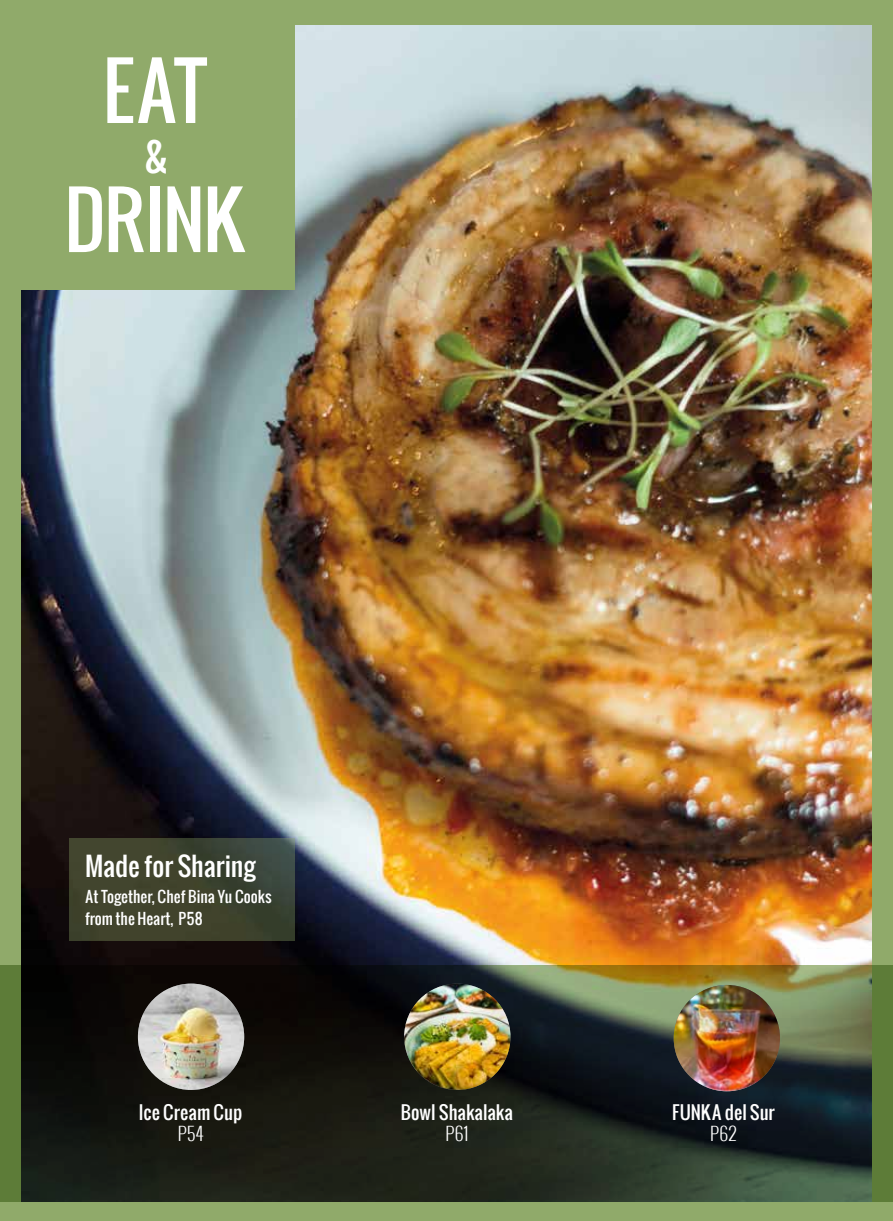
<style>
.page{position:relative;width:893px;height:1221px;background:#fff}
.page>*{position:absolute;margin:0;border:0;box-sizing:border-box;transform-origin:0 0}
.t1{font:75px "Oswald";letter-spacing:-.02em;color:#fff}
.t2{font:37.5px "Oswald";color:#fff}
.t3{font:25.5px "Oswald";letter-spacing:-.005em;color:#fff}
.t4{font:18px/21px "Oswald";letter-spacing:-.005em;color:#fff;text-align:center}
.t5{font:15px/21.8px "Oswald";color:#fff}
.s1{font-weight:300}
</style>
<div class="page">
<div style="left:0;top:0;width:893px;height:1220px;background:#90aa6a"></div>
<img style="left:21px;top:26px;width:851px;height:938px">
<svg style="left:0;top:964px;width:893px;height:236px;background:#272d20"></svg>
<img style="left:404px;top:983px;width:106px;height:106px;border-radius:53px">
<div style="left:1px;top:0;width:293px;height:289px;background:#90aa6a"></div>
<svg style="left:69px;top:838px;width:225px;height:102px;background:#3e432f"></svg>
<img style="left:138px;top:983px;width:106px;height:106px;border-radius:53px">
<img style="left:674px;top:984px;width:106px;height:107px;border-radius:53px">
<p class="t1" style="left:103px;top:33px;width:108px">eat</p>
<p class="t2" style="left:144px;top:128px;width:26px">&amp;</p>
<p class="t1" style="left:64px;top:162px;width:185px">drink</p>
<p class="t3" style="left:85px;top:846px;width:172px">Made for Sharing</p>
<p class="t5" style="left:85px;top:885px;width:188px">At Together, Chef Bina Yu Cooks from the Heart, P58</p>
<p class="t4" style="left:139px;top:1101px;width:105px">Ice Cream Cup<br><span class="s1">P54</span></p>
<p class="t4" style="left:401px;top:1101px;width:114px">Bowl Shakalaka<br><span class="s1">P61</span></p>
<p class="t4" style="left:710px;top:1101px;width:66px;text-align:left;text-indent:15px">del Sur<br><span class="s1">P62</span></p>
<p class="t4" style="left:672px;top:1101px;width:30px">FUNKA</p>
</div>
